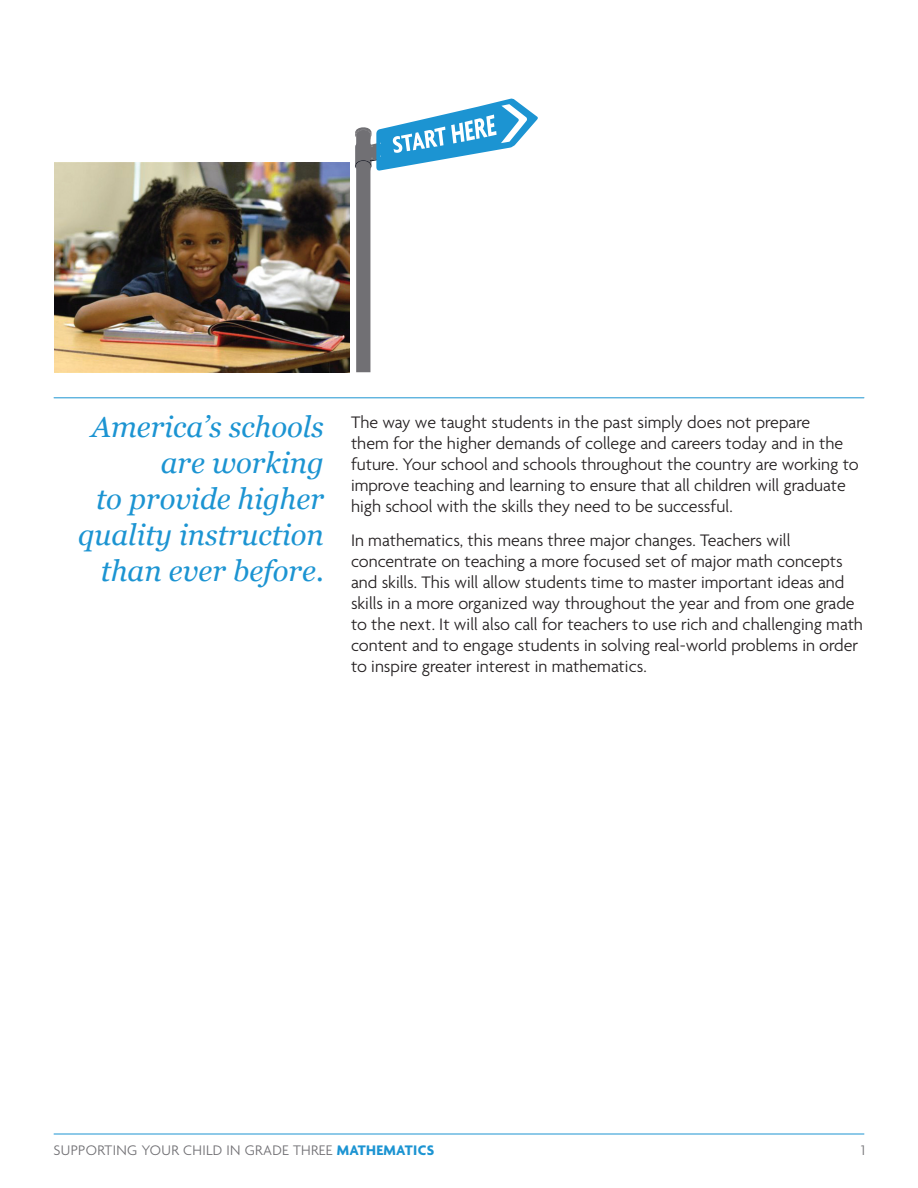
<style>
.page{position:relative;width:918px;height:1188px;background:#fff}
.page>*{position:absolute;margin:0;border:0;box-sizing:border-box;transform-origin:0 0}
.Call_Out_Copy{font:italic 29.4px/35.8px "Georgia";color:#1c94d2;text-align:right}
.Body_Copy{font:300 18px/21px "Agenda";color:#231f20}
.t1{font:300 15px "Agenda";letter-spacing:.02em;color:#717074}
.s1{font-weight:700;color:#1c94d2}
</style>
<div class="page">
<hr style="left:54px;top:397px;width:810px;height:1px;background:#1c94d2">
<hr style="left:54px;top:1134px;width:810px;height:1px;background:#1c94d2">
<svg style="left:355px;top:98px;width:183px;height:274px"></svg>
<img style="left:54px;top:162px;width:295px;height:211px">
<p class="Call_Out_Copy" style="left:78px;top:410px;width:247px">America’s schools are working<br>to provide higher quality instruction than ever before.</p>
<p class="Body_Copy" style="left:351px;top:413px;width:509px">The way we taught students in the past simply does not prepare<br>them for the higher demands of college and careers today and in the future. Your school and schools throughout the country are working to improve teaching and learning to ensure that all children will graduate high school with the skills they need to be successful.</p>
<p class="Body_Copy" style="left:351px;top:531px;width:514px">In mathematics, this means three major changes. Teachers will concentrate on teaching a more focused set of major math concepts and skills. This will allow students time to master important ideas and skills in a more organized way throughout the year and from one grade to the next. It will also call for teachers to use rich and challenging math content and to engage students in solving real-world problems in order to inspire greater interest in mathematics.</p>
<p class="t1" style="left:54px;top:1142px;width:382px">SUPPORTING YOUR CHILD IN GRADE THREE <span class="s1">MATHEMATICS</span></p>
<p class="t1" style="left:861px;top:1142px;width:5px">1</p>
</div>
